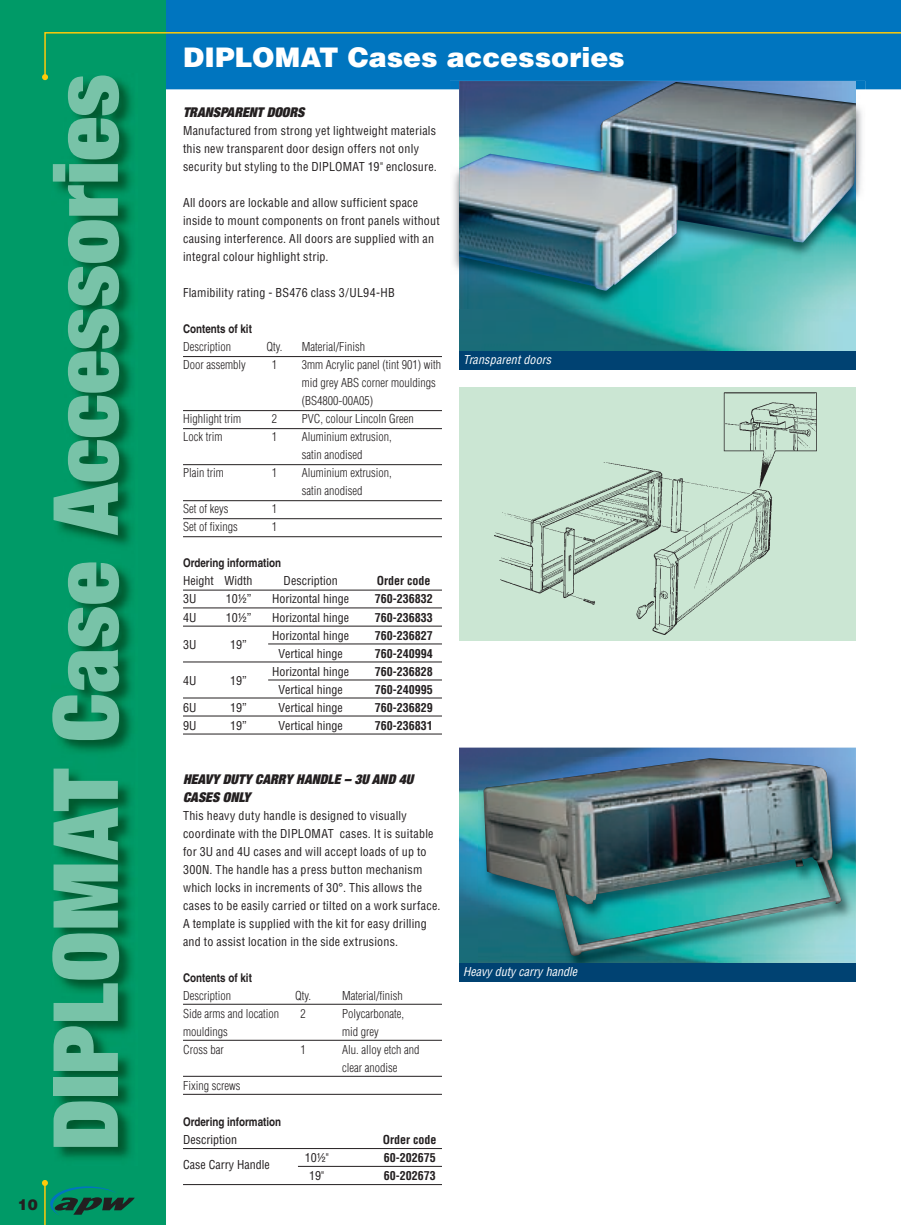
<style>
.page{position:relative;width:901px;height:1225px;background:#fff}
.page>*{position:absolute;margin:0;border:0;box-sizing:border-box;transform-origin:0 0}
.t1{font:900 expanded 90px "Helvetica Neue";letter-spacing:.01em;color:#78c3a8}
.t2{font:900 27px "Helvetica";color:#fff}
.t3{font:900 15px "Helvetica";color:#231f20}
.t4{font:italic 900 expanded 13.5px/18px "Helvetica Neue";color:#231f20}
.t5{font:condensed 12px/18px "Helvetica";letter-spacing:.015em;color:#231f20}
.t6{font:300 condensed 12px/18px "Helvetica";color:#231f20}
.t7{font:700 condensed 12px "Helvetica";color:#231f20}
.t8{font:700 condensed 12px "Helvetica";color:#231f20}
.t9{font:italic condensed 12px "Helvetica";color:#fff}
</style>
<div class="page">
<div style="left:166px;top:0;width:734px;height:89px;background:#0075bf"></div>
<div style="left:0;top:0;width:166px;height:1224px;background:#009a67"></div>
<svg style="left:42px;top:31px;width:858px;height:49px;background:#087cad"></svg>
<hr style="left:44px;top:1182px;width:2px;height:42px;background:#feca0a">
<svg style="left:42px;top:1179px;width:93px;height:36px;background:#0c7f5a"></svg>
<img style="left:459px;top:290px;width:396px;height:60px">
<div style="left:459px;top:387px;width:396px;height:253px;background:#cbe6d3"></div>
<img style="left:494px;top:392px;width:322px;height:242px">
<img style="left:450px;top:89px;width:52px;height:219px">
<img style="left:812px;top:89px;width:52px;height:219px">
<img style="left:450px;top:81px;width:414px;height:8px">
<img style="left:459px;top:82px;width:396px;height:208px">
<img style="left:51px;top:74px;width:86px;height:1090px">
<img style="left:459px;top:747px;width:396px;height:216px">
<img style="left:478px;top:757px;width:376px;height:206px">
<img style="left:483px;top:758px;width:357px;height:197px">
<div style="left:459px;top:351px;width:396px;height:18px;background:#004272"></div>
<hr style="left:183px;top:356px;width:258px;height:1px;background:#231f20">
<hr style="left:183px;top:410px;width:258px;height:1px;background:#231f20">
<hr style="left:183px;top:428px;width:258px;height:1px;background:#231f20">
<hr style="left:183px;top:464px;width:258px;height:1px;background:#231f20">
<hr style="left:183px;top:500px;width:258px;height:1px;background:#231f20">
<hr style="left:183px;top:518px;width:258px;height:1px;background:#231f20">
<hr style="left:183px;top:536px;width:258px;height:1px;background:#231f20">
<hr style="left:183px;top:589px;width:258px;height:1px;background:#231f20">
<hr style="left:183px;top:607px;width:258px;height:1px;background:#231f20">
<hr style="left:183px;top:625px;width:258px;height:1px;background:#231f20">
<hr style="left:268px;top:643px;width:173px;height:1px;background:#231f20">
<hr style="left:183px;top:661px;width:258px;height:1px;background:#231f20">
<hr style="left:268px;top:679px;width:173px;height:1px;background:#231f20">
<hr style="left:183px;top:697px;width:258px;height:1px;background:#231f20">
<hr style="left:183px;top:715px;width:258px;height:1px;background:#231f20">
<hr style="left:183px;top:733px;width:258px;height:1px;background:#231f20">
<div style="left:459px;top:963px;width:396px;height:18px;background:#004272"></div>
<hr style="left:183px;top:1003px;width:258px;height:1px;background:#231f20">
<hr style="left:183px;top:1039px;width:258px;height:1px;background:#231f20">
<hr style="left:183px;top:1075px;width:258px;height:1px;background:#231f20">
<hr style="left:183px;top:1093px;width:258px;height:1px;background:#231f20">
<hr style="left:183px;top:1147px;width:258px;height:1px;background:#231f20">
<hr style="left:298px;top:1165px;width:143px;height:1px;background:#231f20">
<hr style="left:183px;top:1183px;width:258px;height:1px;background:#231f20">
<h1 class="t1" style="left:28px;top:1149px;width:1076px;rotate:-90deg">DIPLOMAT Case Accessories</h1>
<p class="t3" style="left:18px;top:1194px;width:22px">10</p>
<h2 class="t2" style="left:183px;top:39px;width:443px">DIPLOMAT Cases accessories</h2>
<p class="t4" style="left:183px;top:103px;width:123px">TRANSPARENT DOORS</p>
<p class="t5" style="left:183px;top:122px;width:255px">Manufactured from strong yet lightweight materials this new transparent door design offers not only security but styling to the DIPLOMAT 19" enclosure.</p>
<p class="t5" style="left:183px;top:194px;width:258px">All doors are lockable and allow sufficient space inside to mount components on front panels without causing interference. All doors are supplied with an integral colour highlight strip.</p>
<p class="t5" style="left:183px;top:284px;width:213px">Flamibility rating - BS476 class 3/UL94-HB</p>
<p class="t8" style="left:183px;top:321px;width:70px">Contents of kit</p>
<p class="t6" style="left:183px;top:338px;width:49px">Description</p>
<p class="t6" style="left:266px;top:338px;width:18px">Qty.</p>
<p class="t6" style="left:301px;top:338px;width:65px">Material/Finish</p>
<p class="t6" style="left:183px;top:356px;width:64px">Door assembly</p>
<p class="t6" style="left:272px;top:356px;width:7px">1</p>
<p class="t6" style="left:301px;top:356px;width:141px">3mm Acrylic panel (tint 901) with mid grey ABS corner mouldings (BS4800-00A05)</p>
<p class="t6" style="left:183px;top:410px;width:59px">Highlight trim</p>
<p class="t6" style="left:272px;top:410px;width:7px">2</p>
<p class="t6" style="left:301px;top:410px;width:113px">PVC, colour Lincoln Green</p>
<p class="t6" style="left:183px;top:428px;width:41px">Lock trim</p>
<p class="t6" style="left:272px;top:428px;width:7px">1</p>
<p class="t6" style="left:301px;top:428px;width:91px">Aluminium extrusion, satin anodised</p>
<p class="t6" style="left:183px;top:464px;width:42px">Plain trim</p>
<p class="t6" style="left:272px;top:464px;width:7px">1</p>
<p class="t6" style="left:301px;top:464px;width:91px">Aluminium extrusion, satin anodised</p>
<p class="t6" style="left:183px;top:500px;width:47px">Set of keys</p>
<p class="t6" style="left:272px;top:500px;width:7px">1</p>
<p class="t6" style="left:183px;top:518px;width:56px">Set of fixings</p>
<p class="t6" style="left:272px;top:518px;width:7px">1</p>
<p class="t8" style="left:183px;top:555px;width:100px">Ordering information</p>
<p class="t5" style="left:183px;top:572px;width:71px">Height Width</p>
<p class="t5" style="left:283px;top:572px;width:55px">Description</p>
<p class="t7" style="left:377px;top:573px;width:55px">Order code</p>
<p class="t5" style="left:183px;top:590px;width:15px">3U</p>
<p class="t5" style="left:225px;top:590px;width:27px">101⁄2”</p>
<p class="t5" style="left:272px;top:590px;width:78px">Horizontal hinge</p>
<p class="t7" style="left:374px;top:591px;width:59px">760-236832</p>
<p class="t5" style="left:183px;top:608px;width:15px">4U</p>
<p class="t5" style="left:225px;top:608px;width:27px">101⁄2”</p>
<p class="t5" style="left:272px;top:608px;width:78px">Horizontal hinge</p>
<p class="t7" style="left:374px;top:609px;width:59px">760-236833</p>
<p class="t5" style="left:183px;top:635px;width:15px">3U</p>
<p class="t5" style="left:230px;top:635px;width:18px">19”</p>
<p class="t5" style="left:272px;top:626px;width:78px">Horizontal hinge</p>
<p class="t7" style="left:374px;top:627px;width:59px">760-236827</p>
<p class="t5" style="left:278px;top:644px;width:66px">Vertical hinge</p>
<p class="t7" style="left:374px;top:645px;width:59px">760-240994</p>
<p class="t5" style="left:183px;top:671px;width:15px">4U</p>
<p class="t5" style="left:230px;top:671px;width:18px">19”</p>
<p class="t5" style="left:272px;top:662px;width:78px">Horizontal hinge</p>
<p class="t7" style="left:374px;top:663px;width:59px">760-236828</p>
<p class="t5" style="left:278px;top:680px;width:66px">Vertical hinge</p>
<p class="t7" style="left:374px;top:681px;width:59px">760-240995</p>
<p class="t5" style="left:183px;top:698px;width:15px">6U</p>
<p class="t5" style="left:230px;top:698px;width:18px">19”</p>
<p class="t5" style="left:278px;top:698px;width:66px">Vertical hinge</p>
<p class="t7" style="left:374px;top:699px;width:59px">760-236829</p>
<p class="t5" style="left:183px;top:716px;width:15px">9U</p>
<p class="t5" style="left:230px;top:716px;width:18px">19”</p>
<p class="t5" style="left:278px;top:716px;width:66px">Vertical hinge</p>
<p class="t7" style="left:374px;top:717px;width:59px">760-236831</p>
<p class="t4" style="left:183px;top:769px;width:232px">HEAVY DUTY CARRY HANDLE – 3U AND 4U<br>CASES ONLY</p>
<p class="t5" style="left:183px;top:806px;width:259px">This heavy duty handle is designed to visually coordinate with the DIPLOMAT cas es. It is suitable for 3U and 4U cases and will accept loads of up to 300N. The handle has a press button mechanism which locks in increments of 30°. This allows the cases to be easily carried or tilted on a work surface.<br>A template is supplied with the kit for easy drilling and to assist location in the side extrusions.</p>
<p class="t8" style="left:183px;top:969px;width:70px">Contents of kit</p>
<p class="t6" style="left:183px;top:986px;width:49px">Description</p>
<p class="t6" style="left:295px;top:986px;width:18px">Qty.</p>
<p class="t6" style="left:342px;top:986px;width:62px">Material/finish</p>
<p class="t6" style="left:183px;top:1004px;width:97px">Side arms and location</p>
<p class="t6" style="left:300px;top:1004px;width:7px">2</p>
<p class="t6" style="left:342px;top:1004px;width:63px">Polycarbonate,</p>
<p class="t6" style="left:183px;top:1022px;width:46px">mouldings</p>
<p class="t6" style="left:342px;top:1022px;width:38px">mid grey</p>
<p class="t6" style="left:183px;top:1040px;width:42px">Cross bar</p>
<p class="t6" style="left:300px;top:1040px;width:7px">1</p>
<p class="t6" style="left:342px;top:1040px;width:79px">Alu. alloy etch and clear anodise</p>
<p class="t6" style="left:183px;top:1076px;width:59px">Fixing screws</p>
<p class="t8" style="left:183px;top:1113px;width:100px">Ordering information</p>
<p class="t5" style="left:183px;top:1130px;width:55px">Description</p>
<p class="t7" style="left:383px;top:1131px;width:55px">Order code</p>
<p class="t5" style="left:183px;top:1155px;width:88px">Case Carry Handle</p>
<p class="t5" style="left:304px;top:1148px;width:25px">101⁄2"</p>
<p class="t7" style="left:383px;top:1149px;width:53px">60-202675</p>
<p class="t5" style="left:309px;top:1166px;width:16px">19"</p>
<p class="t7" style="left:383px;top:1167px;width:53px">60-202673</p>
<p class="t9" style="left:463px;top:352px;width:89px">Transparent doors</p>
<p class="t9" style="left:463px;top:964px;width:115px">Heavy duty carry handle</p>
</div>
